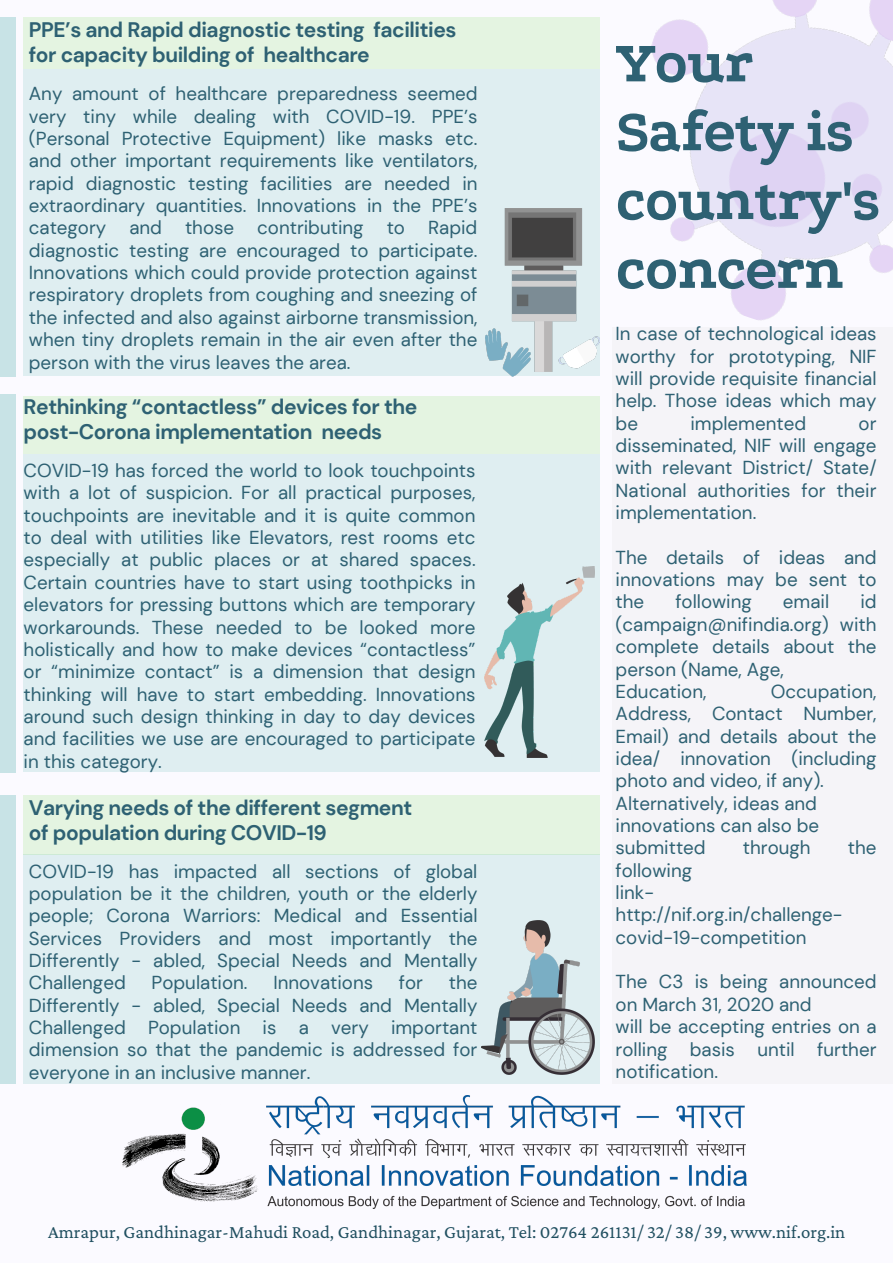
<style>
.page{position:relative;width:893px;height:1263px;background:#fbfaff}
.page>*{position:absolute;margin:0;border:0;box-sizing:border-box;transform-origin:0 0}
.t1{font:800 60px/68.8px "Podkova";letter-spacing:-.025em;color:#2e6173}
.t2{font:700 21px/25.2px "DM Sans";letter-spacing:-.02em;color:#2e6173}
.t3{font:18.75px/22.4px "DM Sans";color:#2e6173;text-align:justify}
.t4{font:18.75px "Crimson Pro";color:#204f60}
</style>
<div class="page">
<div style="left:24px;top:454px;width:576px;height:318px;background:#dfeef1"></div>
<div style="left:24px;top:396px;width:576px;height:58px;background:#e4f4e1"></div>
<div style="left:612px;top:326px;width:281px;height:757px;background:#f5f4f8"></div>
<img style="left:651px;top:0;width:242px;height:321px">
<div style="left:24px;top:17px;width:576px;height:52px;background:#e4f4e1"></div>
<div style="left:24px;top:69px;width:576px;height:307px;background:#dfeef1"></div>
<div style="left:24px;top:854px;width:576px;height:229px;background:#dfeef1"></div>
<div style="left:24px;top:795px;width:576px;height:59px;background:#e4f4e1"></div>
<div style="left:0;top:17px;width:16px;height:359px;background:#c8e3e6"></div>
<div style="left:0;top:394px;width:16px;height:379px;background:#c8e3e6"></div>
<div style="left:0;top:795px;width:16px;height:288px;background:#c8e3e6"></div>
<img style="left:485px;top:566px;width:109px;height:192px">
<img style="left:481px;top:920px;width:113px;height:154px">
<img style="left:485px;top:208px;width:114px;height:168px">
<img style="left:122px;top:1096px;width:624px;height:113px">
<p class="t2" style="left:29px;top:17px;width:429px">PPE’s and Rapid diagnostic testing facilities for capacity building of healthcare</p>
<p class="t3" style="left:29px;top:83px;width:450px">Any amount of healthcare preparedness seemed very tiny while dealing with COVID-19. PPE’s (Personal Protective Equipment) like masks etc. and other important requirements like ventilators, rapid diagnostic testing facilities are needed in extraordinary quantities. Innovations in the PPE’s category and those contributing to Rapid diagnostic testing are encouraged to participate.<br>Innovations which could provide protection against respiratory droplets from coughing and sneezing of the infected and also against airborne transmission, when tiny droplets remain in the air even after the person with the virus leaves the area.</p>
<p class="t2" style="left:24px;top:394px;width:395px">Rethinking “contactless” devices for the post-Corona implementation needs</p>
<p class="t3" style="left:24px;top:459px;width:453px">COVID-19 has forced the world to look touchpoints with a lot of suspicion. For all practical purposes, touchpoints are inevitable and it is quite common to deal with utilities like Elevators, rest rooms etc especially at public places or at shared spaces.<br>Certain countries have to start using toothpicks in elevators for pressing buttons which are temporary workarounds. These needed to be looked more holistically and how to make devices “contactless” or “minimize contact” is a dimension that design thinking will have to start embedding. Innovations around such design thinking in day to day devices and facilities we use are encouraged to participate in this category.</p>
<p class="t2" style="left:29px;top:795px;width:385px">Varying needs of the different segment of population during COVID-19</p>
<p class="t3" style="left:29px;top:860px;width:450px">COVID-19 has impacted all sections of global population be it the children, youth or the elderly people; Corona Warriors: Medical and Essential Services Providers and most importantly the Differently - abled, Special Needs and Mentally Challenged</p>
<p class="t3" style="left:29px;top:972px;width:450px;text-indent:420px">the Differently - abled, Special Needs and Mentally Challenged Population is a very important dimension so that the pandemic is addressed for everyone in an inclusive manner.</p>
<p class="t3" style="left:152px;top:972px;width:98px">Population.</p>
<p class="t3" style="left:273px;top:972px;width:101px">Innovations</p>
<p class="t3" style="left:399px;top:972px;width:26px">for</p>
<h1 class="t1" style="left:615px;top:29px;width:266px">Your<br>Safety is country's concern</h1>
<p class="t3" style="left:615px;top:323px;width:263px">In case of technological ideas worthy for prototyping, NIF will provide requisite financial help. Those ideas which may be</p>
<p class="t3" style="left:690px;top:412px;width:117px">implemented</p>
<p class="t3" style="left:615px;top:412px;width:262px;text-indent:243px">or disseminated, NIF will engage with relevant District/ State/ National authorities for their implementation.</p>
<p class="t3" style="left:615px;top:546px;width:262px">The details of ideas and innovations may be sent to the</p>
<p class="t3" style="left:615px;top:591px;width:262px;text-align:left;text-indent:245px">id (campaign@nifindia.org) with complete details about the person (Name, Age,<br>Education,</p>
<p class="t3" style="left:675px;top:591px;width:78px">following</p>
<p class="t3" style="left:783px;top:591px;width:48px">email</p>
<p class="t3" style="left:615px;top:680px;width:262px;text-align:left;text-indent:155px">Occupation,<br>Address, Contact Number,<br>Email) and details about the idea/ innovation (including photo and video, if any).<br>Alternatively, ideas and innovations can also be submitted</p>
<p class="t3" style="left:743px;top:837px;width:69px">through</p>
<p class="t3" style="left:848px;top:837px;width:30px">the</p>
<p class="t3" style="left:615px;top:859px;width:228px;text-align:left">following<br>link&shy;http://nif.org.in/challenge&shy;covid-19-competition</p>
<p class="t3" style="left:615px;top:971px;width:262px;text-align:left">The C3 is being announced on March 31, 2020 and<br>will be accepting entries on a rolling basis until further notification.</p>
<p class="t4" style="left:48px;top:1221px;width:798px">Amrapur, Gandhinagar-Mahudi Road, Gandhinagar, Gujarat, Tel: 02764 261131/ 32/ 38/ 39, www.nif.org.in</p>
</div>
